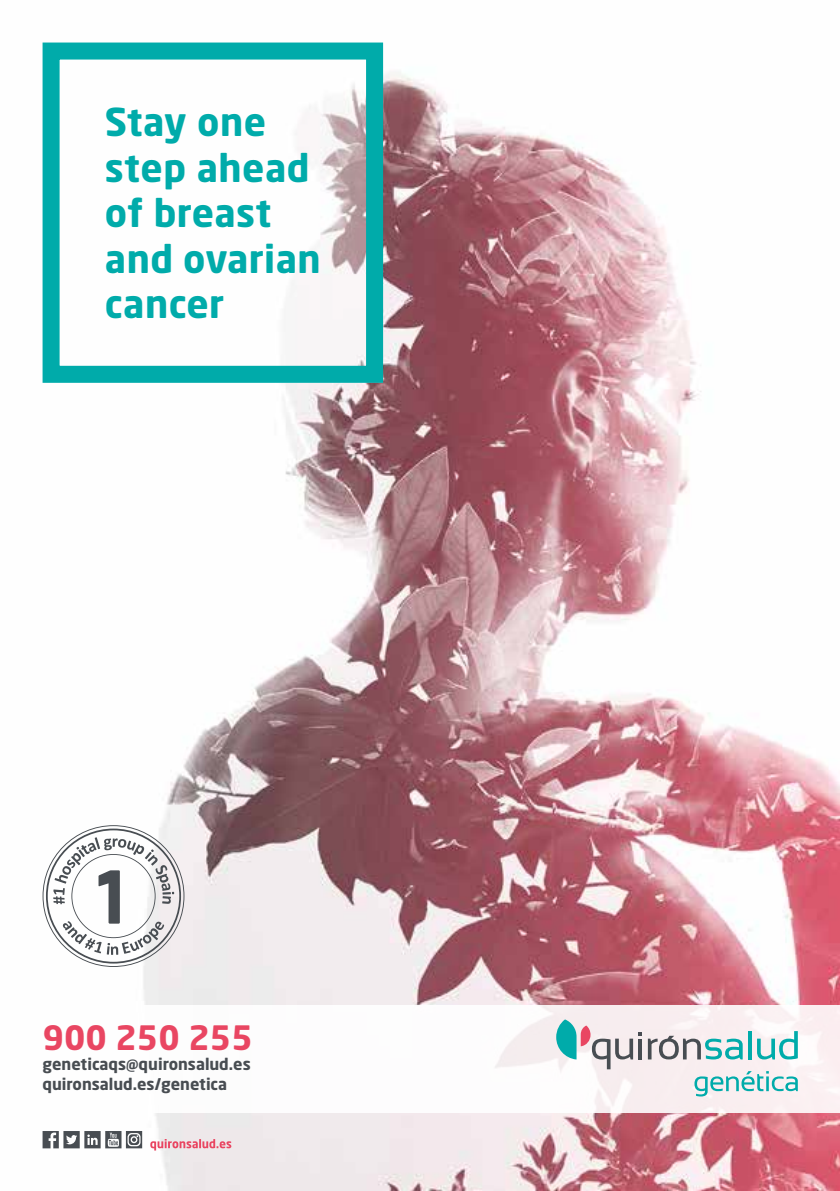
<style>
.page{position:relative;width:840px;height:1191px;background:#fff}
.page>*{position:absolute;margin:0;border:0;box-sizing:border-box;transform-origin:0 0}
.t1{font:700 38px/45.6px "Neo Sans Std";letter-spacing:.01em;color:#00abaa}
.t2{font:700 33.2px "Neo Sans Std";color:#e94662}
.t3{font:700 16px/19.8px "Neo Sans Std";color:#484d52}
</style>
<div class="page">
<img style="left:42px;top:42px;width:797px;height:1149px">
<div style="left:43px;top:43px;width:340px;height:340px;background:#fff"></div>
<div style="left:43px;top:43px;width:340px;height:340px;border:17px solid #00abaa"></div>
<div style="left:0;top:1005px;width:839px;height:108px;background:linear-gradient(to right,#fff,#f8eff1)"></div>
<svg style="left:747px;top:1031px;width:4px;height:28px"></svg>
<svg style="left:756px;top:1031px;width:41px;height:28px"></svg>
<svg style="left:556px;top:1019px;width:76px;height:50px"></svg>
<svg style="left:638px;top:1032px;width:104px;height:27px"></svg>
<svg style="left:694px;top:1071px;width:103px;height:25px"></svg>
<svg style="left:43px;top:1131px;width:99px;height:17px"></svg>
<svg style="left:150px;top:1139px;width:81px;height:11px"></svg>
<svg style="left:43px;top:825px;width:141px;height:142px"></svg>
<h1 class="t1" style="left:105px;top:98px;width:217px">Stay one step ahead of breast and ovarian cancer</h1>
<h2 class="t2" style="left:43px;top:1016px;width:211px">900 250 255</h2>
<p class="t3" style="left:43px;top:1054px;width:209px">geneticaqs@quironsalud.es quironsalud.es/genetica</p>
</div>
